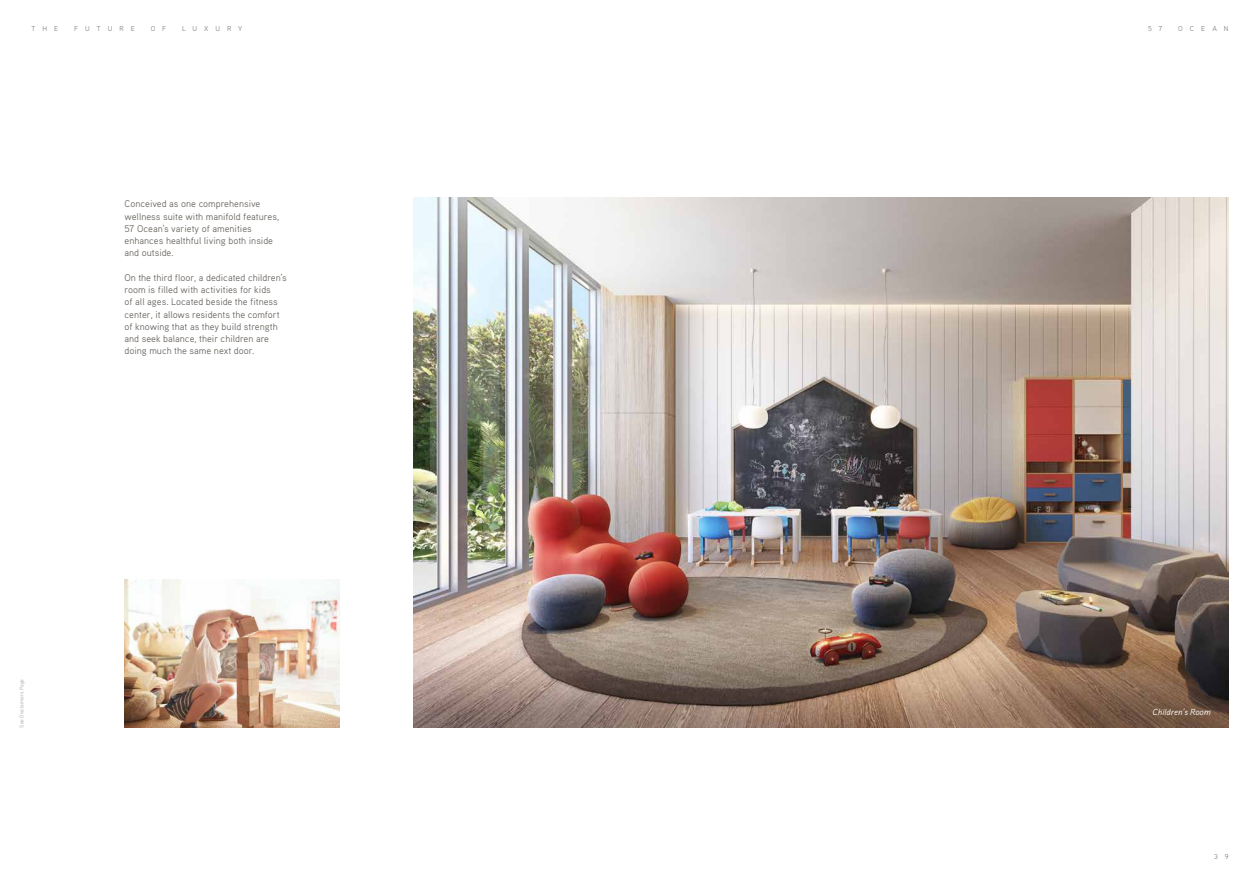
<style>
.page{position:relative;width:1260px;height:882px;background:#fff}
.page>*{position:absolute;margin:0;border:0;box-sizing:border-box;transform-origin:0 0}
.t1{font:9.62px/12.2px "Aaux Pro";color:#6c6863}
.t2{font:8.75px "Aaux Pro Regular Italic OSF";color:#fff}
.t3{font:7px "Aaux Pro";letter-spacing:1em;color:#808285}
.t4{font:5.25px "Aaux Pro";color:#a7a9ac}
</style>
<div class="page">
<img style="left:413px;top:198px;width:816px;height:530px">
<img style="left:125px;top:580px;width:214px;height:148px">
<p class="t3" style="left:32px;top:25px;width:28px">THE</p>
<p class="t3" style="left:74px;top:25px;width:62px">FUTURE</p>
<p class="t3" style="left:151px;top:25px;width:17px">O F</p>
<p class="t3" style="left:182px;top:25px;width:62px">LUXURY</p>
<p class="t1" style="left:125px;top:198px;width:156px">Conceived as one comprehensive wellness suite with manifold features,<br>57 Ocean’s variety of amenities enhances healthful living both inside and outside.</p>
<p class="t1" style="left:125px;top:271px;width:164px">On the third floor, a dedicated children’s room is filled with activities for kids<br>of all ages. Located beside the fitness center, it allows residents the comfort of knowing that as they build strength and seek balance, their children are doing much the same next door.</p>
<p class="t4" style="left:18px;top:728px;width:50px;rotate:-90deg">See Disclaimers Page</p>
<p class="t3" style="left:1148px;top:25px;width:16px">5 7</p>
<p class="t3" style="left:1178px;top:25px;width:52px">OCEAN</p>
<p class="t2" style="left:1152px;top:707px;width:60px">Children’s Room</p>
<p class="t3" style="left:1214px;top:852px;width:16px">3 9</p>
</div>
